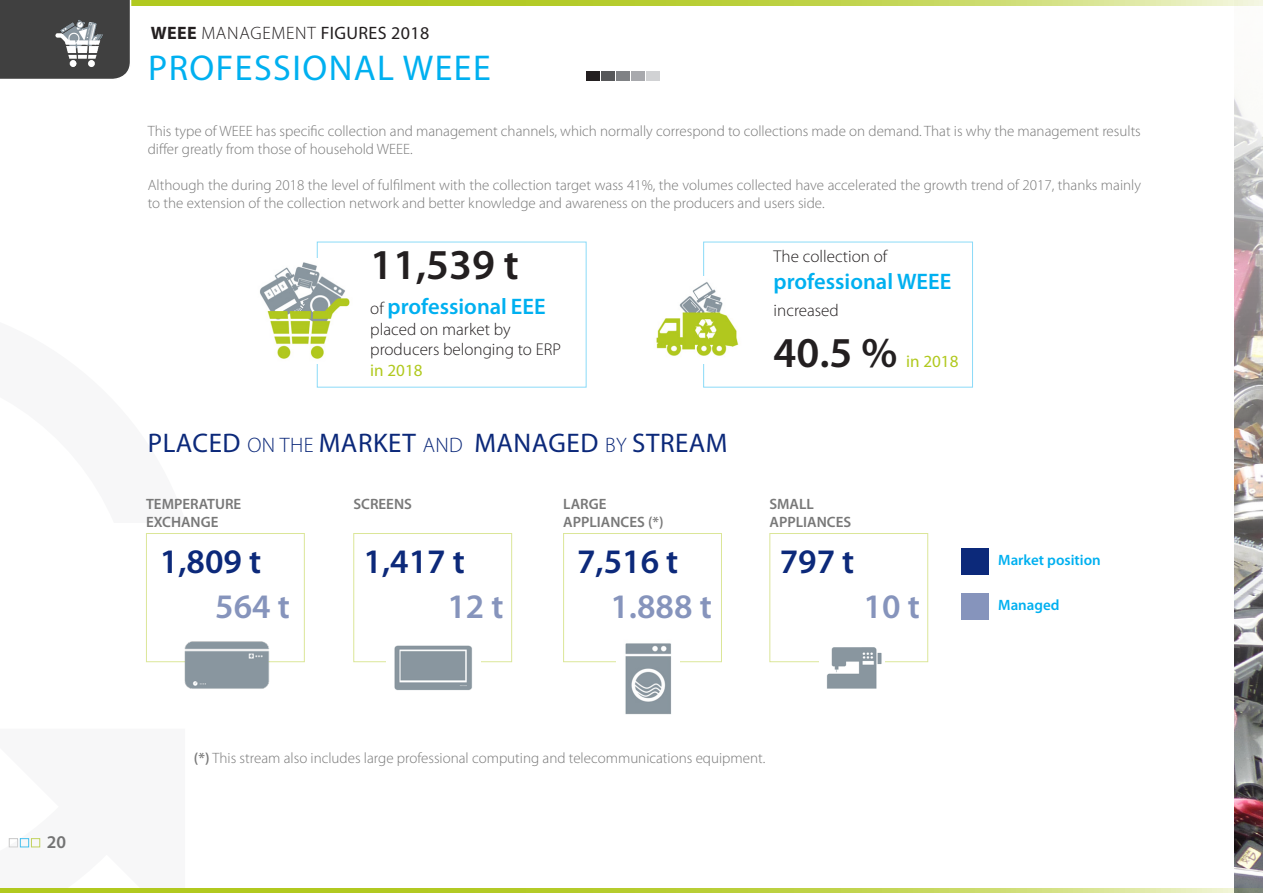
<style>
.page{position:relative;width:1263px;height:893px;background:#fff}
.page>*{position:absolute;margin:0;border:0;box-sizing:border-box;transform-origin:0 0}
.t1{font:600 42.75px "Myriad Pro";color:#231f20}
.t2{font:36px "Myriad Pro";letter-spacing:.04em;color:#00b0f0}
.t3{font:600 34.5px "Myriad Pro";color:#0c297a}
.t4{font:600 34.5px "Myriad Pro";color:#8694bc}
.t5{font:27px "Myriad Pro";letter-spacing:.02em;color:#0c297a}
.t6{font:600 22.5px "Myriad Pro";color:#00b0f0}
.t7{font:18px "Myriad Pro";letter-spacing:.02em;color:#231f20}
.t8{font:600 18px "Myriad Pro";color:#404040}
.t9{font:300 17.1px/20.5px "Myriad Pro";color:#231f20}
.t10{font:17.1px "Myriad Pro";color:#b1c91f}
.t11{font:300 15px/18px "Myriad Pro";color:#787878}
.t12{font:600 15px/18px "Myriad Pro";color:#787878}
.t13{font:600 15px "Myriad Pro";color:#00b0f0}
.s1{font-weight:700}
.s2{font-weight:300}
.s3{font-weight:300;font-size:17.1px;color:#231f20}
.s4{font-weight:300;font-size:21px}
.s5{font-weight:600}
</style>
<div class="page">
<img style="left:1234px;top:5px;width:29px;height:883px">
<svg style="left:8px;top:838px;width:33px;height:10px"></svg>
<div style="left:587px;top:71px;width:13px;height:9px;background:#231f20"></div>
<div style="left:602px;top:71px;width:13px;height:9px;background:#57585a"></div>
<div style="left:616px;top:71px;width:13px;height:9px;background:#808285"></div>
<div style="left:631px;top:71px;width:13px;height:9px;background:#a8a9ad"></div>
<div style="left:646px;top:71px;width:13px;height:9px;background:#d1d2d4"></div>
<img style="left:260px;top:259px;width:90px;height:104px">
<img style="left:616px;top:643px;width:63px;height:72px">
<img style="left:819px;top:647px;width:66px;height:42px">
<img style="left:386px;top:645px;width:95px;height:45px">
<div style="left:961px;top:549px;width:28px;height:26px;background:#0c297a"></div>
<div style="left:961px;top:593px;width:28px;height:26px;background:#8694bc"></div>
<img style="left:656px;top:277px;width:83px;height:86px">
<svg style="left:131px;top:0;width:1132px;height:5px;background:#c1d44e"></svg>
<svg style="left:0;top:888px;width:1263px;height:5px;background:#bcd047"></svg>
<div style="left:0;top:0;width:130px;height:79px;background:#404040"></div>
<img style="left:53px;top:16px;width:57px;height:55px">
<img style="left:176px;top:641px;width:99px;height:48px">
<p class="t8" style="left:47px;top:830px;width:21px">20</p>
<p class="t7" style="left:151px;top:22px;width:280px"><span class="s1">WEEE</span> <span class="s2">MANAGEMENT</span> FIGURES 2018</p>
<h2 class="t2" style="left:148px;top:46px;width:344px">PROFESSIONAL WEEE</h2>
<p class="t11" style="left:148px;top:122px;width:994px">This type of WEEE has specific collection and management channels, which normally correspond to collections made on demand. That is why the management results differ greatly from those of household WEEE.</p>
<p class="t11" style="left:148px;top:176px;width:995px">Although the during 2018 the level of fulfilment with the collection target wass 41%, the volumes collected have accelerated the growth trend of 2017, thanks mainly to the extension of the collection network and better knowledge and awareness on the producers and users side.</p>
<p class="t9" style="left:774px;top:246px;width:115px">The collection of</p>
<h3 class="t6" style="left:774px;top:267px;width:179px">professional WEEE</h3>
<p class="t9" style="left:774px;top:300px;width:67px">increased</p>
<h1 class="t1" style="left:774px;top:326px;width:125px">40.5 %</h1>
<h1 class="t1" style="left:370px;top:238px;width:150px">11,539 t</h1>
<h3 class="t6" style="left:370px;top:292px;width:177px"><span class="s3">of</span> professional EEE</h3>
<p class="t9" style="left:370px;top:319px;width:192px">placed on market by producers belonging to ERP</p>
<p class="t10" style="left:370px;top:359px;width:54px">in 2018</p>
<p class="t10" style="left:906px;top:351px;width:54px">in 2018</p>
<h3 class="t5" style="left:148px;top:426px;width:581px">PLACED <span class="s4">ON THE</span> MARKET <span class="s4">AND</span> MANAGED <span class="s4">BY</span> STREAM</h3>
<p class="t12" style="left:146px;top:494px;width:97px">TEMPERATURE<br>EXCHANGE</p>
<h3 class="t3" style="left:160px;top:540px;width:103px">1,809 t</h3>
<h3 class="t4" style="left:215px;top:584px;width:76px">564 t</h3>
<p class="t12" style="left:353px;top:494px;width:60px">SCREENS</p>
<h3 class="t3" style="left:364px;top:540px;width:103px">1,417 t</h3>
<h3 class="t4" style="left:447px;top:584px;width:58px">12 t</h3>
<p class="t12" style="left:563px;top:494px;width:102px">LARGE<br>APPLIANCES (*)</p>
<p class="t12" style="left:769px;top:494px;width:83px">SMALL<br>APPLIANCES</p>
<h3 class="t3" style="left:577px;top:540px;width:103px">7,516 t</h3>
<h3 class="t3" style="left:780px;top:540px;width:76px">797 t</h3>
<h3 class="t4" style="left:610px;top:584px;width:103px">1.888 t</h3>
<h3 class="t4" style="left:863px;top:584px;width:58px">10 t</h3>
<p class="t11" style="left:194px;top:749px;width:573px"><span class="s5">(*)</span> This stream also includes large professional computing and telecommunications equipment.</p>
<p class="t13" style="left:998px;top:550px;width:104px">Market position</p>
<p class="t13" style="left:998px;top:595px;width:63px">Managed</p>
</div>
